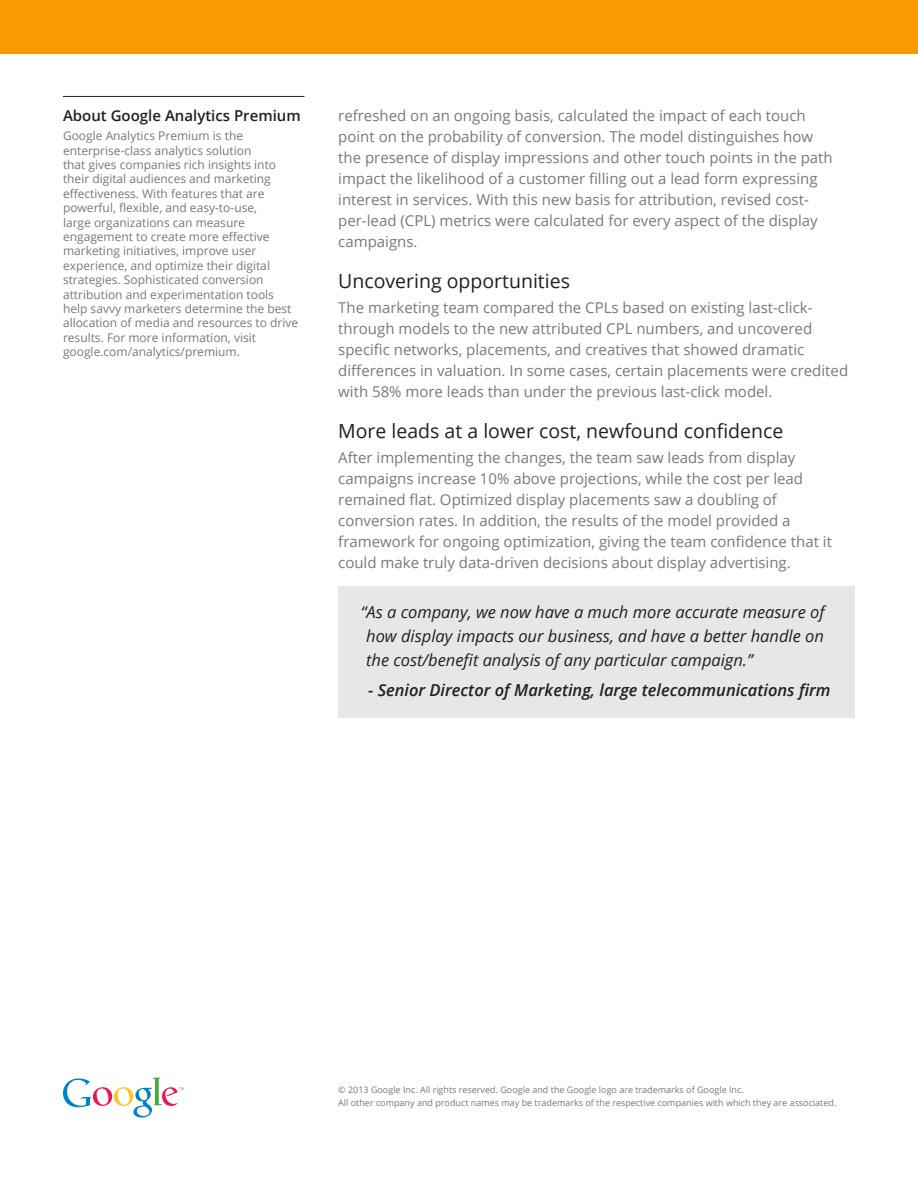
<style>
.page{position:relative;width:918px;height:1188px;background:#fff}
.page>*{position:absolute;margin:0;border:0;box-sizing:border-box;transform-origin:0 0}
.Subhead_1{font:19.5px "Open Sans";color:#231f20}
.Body_Text_Pull_Quote{font:italic 16.5px/24px "Open Sans";color:#231f20;text-align:justify}
.Body_Text_Pull_Quote-2{font:italic 600 16.5px "Open Sans";color:#231f20}
.Body_Text{font:15px/21px "Open Sans";color:#76787b}
.Sidebar_Subhead{font:600 15px "Open Sans";color:#231f20}
.Sidebar_text{font:12px/14.4px "Open Sans";color:#76787b}
.End_Footer__Job_Numb{font:9px "Open Sans";color:#76787b}
</style>
<div class="page">
<svg style="left:63px;top:1078px;width:121px;height:39px"></svg>
<div style="left:0;top:0;width:918px;height:54px;background:#fa9900"></div>
<div style="left:338px;top:586px;width:517px;height:132px;background:#e6e7e9"></div>
<hr style="left:63px;top:96px;width:241px;height:1px;background:#231f20">
<p class="Sidebar_Subhead" style="left:63px;top:106px;width:239px">About Google Analytics Premium</p>
<p class="Sidebar_text" style="left:63px;top:128px;width:237px">Google Analytics Premium is the enterprise-class analytics solution<br>that gives companies rich insights into their digital audiences and marketing effectiveness. With features that are powerful, flexible, and easy-to-use,<br>large organizations can measure engagement to create more effective marketing initiatives, improve user experience, and optimize their digital strategies. Sophisticated conversion attribution and experimentation tools help savvy marketers determine the best allocation of media and resources to drive results. For more information, visit google.com/analytics/premium.</p>
<p class="Body_Text" style="left:338px;top:105px;width:496px">refreshed on an ongoing basis, calculated the impact of each touch point on the probability of conversion. The model distinguishes how the presence of display impressions and other touch points in the path impact the likelihood of a customer filling out a lead form expressing interest in services. With this new basis for attribution, revised cost&shy;per-lead (CPL) metrics were calculated for every aspect of the display campaigns.</p>
<p class="Subhead_1" style="left:338px;top:268px;width:233px">Uncovering opportunities</p>
<p class="Body_Text" style="left:338px;top:297px;width:511px">The marketing team compared the CPLs based on existing last-click&shy;through models to the new attributed CPL numbers, and uncovered specific networks, placements, and creatives that showed dramatic differences in valuation. In some cases, certain placements were credited with 58% more leads than under the previous last-click model.</p>
<p class="Subhead_1" style="left:338px;top:417px;width:447px">More leads at a lower cost, newfound confidence</p>
<p class="Body_Text" style="left:338px;top:447px;width:495px">After implementing the changes, the team saw leads from display campaigns increase 10% above projections, while the cost per lead remained flat. Optimized display placements saw a doubling of conversion rates. In addition, the results of the model provided a framework for ongoing optimization, giving the team confidence that it could make truly data-driven decisions about display advertising.</p>
<p class="Body_Text_Pull_Quote" style="left:366px;top:599px;width:460px;text-indent:-5px">“As a company, we now have a much more accurate measure of how display impacts our business, and have a better handle on the cost/benefit analysis of any particular campaign.”</p>
<p class="Body_Text_Pull_Quote-2" style="left:368px;top:679px;width:464px">- Senior Director of Marketing, large telecommunications firm</p>
<p class="End_Footer__Job_Numb" style="left:338px;top:1083px;width:407px">© 2013 Google Inc. All rights reserved. Google and the Google logo are trademarks of Google Inc.</p>
<p class="End_Footer__Job_Numb" style="left:338px;top:1097px;width:500px">All other company and product names may be trademarks of the respective companies with which they are associated.</p>
</div>
